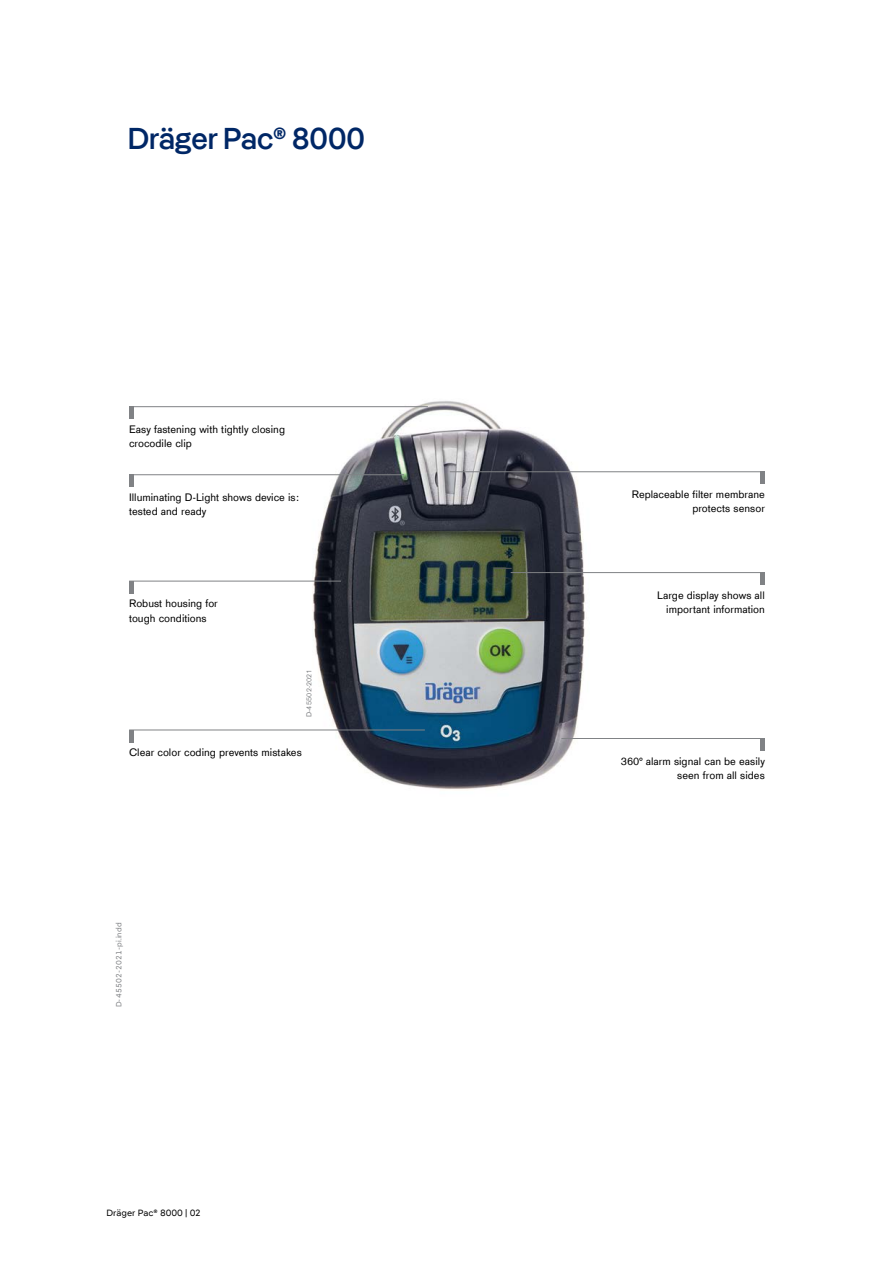
<style>
.page{position:relative;width:894px;height:1264px;background:#fff}
.page>*{position:absolute;margin:0;border:0;box-sizing:border-box;transform-origin:0 0}
.ps_page_hl{font:500 30px "Draeger Pangea";color:#002766}
.image{font:11.25px/14.2px "Draeger Sans Global";color:#000}
.t1{font:9px "Draeger Pangea Text";color:#000}
.ps_img_number{font:7.5px "Draeger Pangea Text";letter-spacing:.025em;color:#808285}
.image-2{font:7.5px "Draeger Sans Global";letter-spacing:.025em;color:#808285}
</style>
<div class="page">
<img style="left:289px;top:401px;width:317px;height:389px">
<div style="left:129px;top:406px;width:5px;height:13px;background:#808285"></div>
<hr style="left:129px;top:406px;width:299px;height:1px;background:#808285">
<hr style="left:760px;top:471px;width:4px;height:13px;background:#808285">
<hr style="left:449px;top:471px;width:315px;height:1px;background:#808285">
<div style="left:129px;top:474px;width:5px;height:13px;background:#808285"></div>
<div style="left:129px;top:581px;width:5px;height:12px;background:#808285"></div>
<hr style="left:129px;top:474px;width:275px;height:1px;background:#808285">
<hr style="left:129px;top:581px;width:212px;height:1px;background:#808285">
<hr style="left:760px;top:572px;width:4px;height:13px;background:#808285">
<hr style="left:510px;top:572px;width:254px;height:1px;background:#808285">
<hr style="left:760px;top:738px;width:4px;height:13px;background:#808285">
<hr style="left:561px;top:738px;width:203px;height:1px;background:#808285">
<div style="left:129px;top:729px;width:5px;height:13px;background:#808285"></div>
<hr style="left:129px;top:729px;width:296px;height:1px;background:#808285">
<svg style="left:493px;top:568px;width:18px;height:1px"></svg>
<p class="ps_page_hl" style="left:128px;top:117px;width:239px">Dräger -Pac® -8000</p>
<p class="image" style="left:129px;top:422px;width:157px">Easy fastening with tightly closing crocodile clip</p>
<p class="image" style="left:129px;top:490px;width:171px">Illuminating D-Light shows device is: tested and ready</p>
<p class="image" style="left:631px;top:487px;width:135px;text-align:right">Replaceable filter membrane protects sensor</p>
<p class="image" style="left:129px;top:596px;width:90px">Robust housing for tough conditions</p>
<p class="image" style="left:657px;top:588px;width:109px;text-align:right">Large display shows all important information</p>
<p class="image-2" style="left:304px;top:717px;width:48px;rotate:-90deg">D-45502-2021</p>
<p class="image" style="left:129px;top:745px;width:174px">Clear color coding prevents mistakes</p>
<p class="ps_img_number" style="left:113px;top:1007px;width:86px;rotate:-90deg">D-45502-2021-pi.indd</p>
<p class="t1" style="left:106px;top:1205px;width:95px">-Dräger -Pac® -8000 | 02</p>
<p class="image" style="left:620px;top:753px;width:145px;text-align:right">360° alarm signal can be easily seen from all sides</p>
</div>
